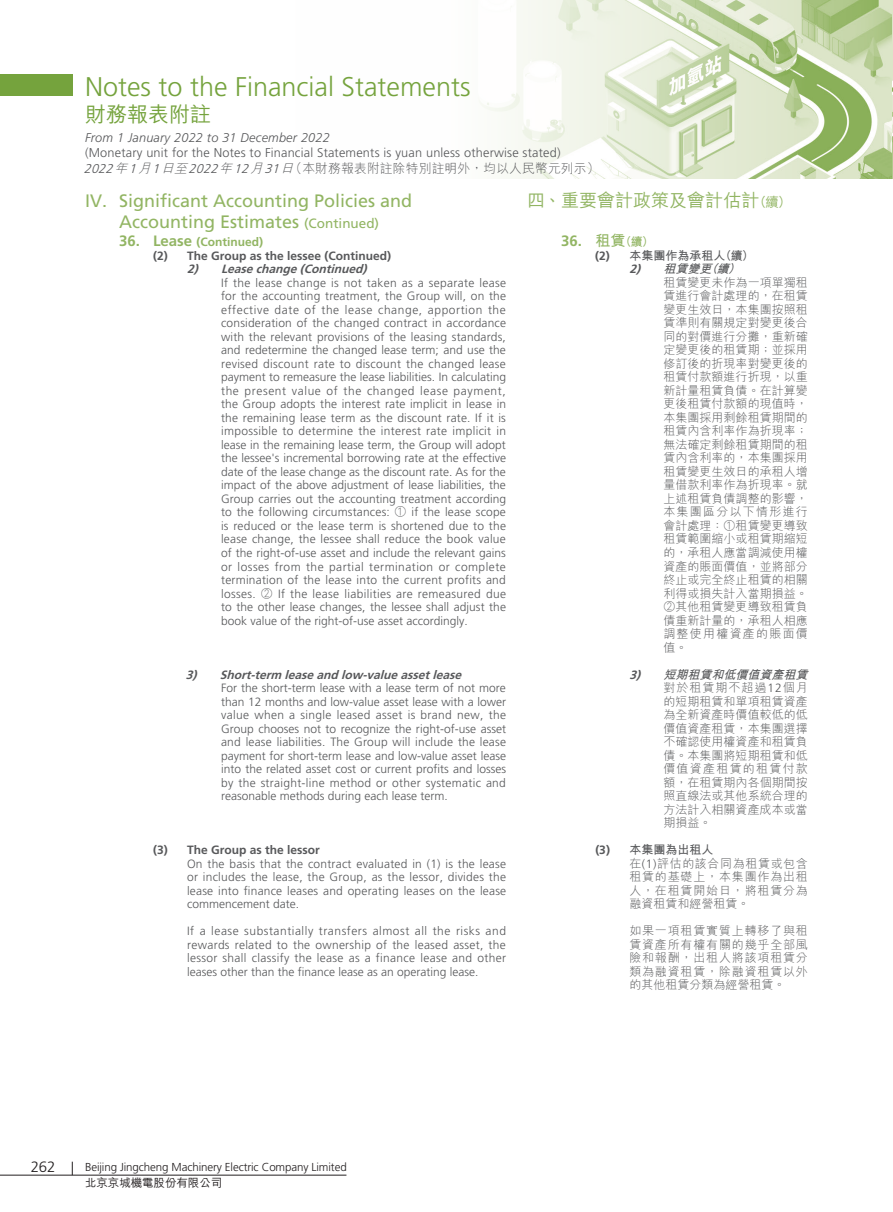
<style>
.page{position:relative;width:893px;height:1212px;background:#fff}
.page>*{position:absolute;margin:0;border:0;box-sizing:border-box;transform-origin:0 0}
.t1{font:300 27px "Frutiger LT Std";color:#75a33d}
.t2{font:500 21px "M Hei HK";color:#75a33d}
.t3{font:18px/21px "Frutiger LT Std";color:#92b563;text-align:center}
.t4{font:500 18px "M Hei HK";color:#92b563}
.t5{font:700 15px "Frutiger LT Std";color:#92b563}
.t6{font:300 15px "Frutiger LT Std";color:#231f20}
.t7{font:300 12.75px "Frutiger LT Std";letter-spacing:.015em;color:#57585a}
.t8{font:300 12.75px "M Hei HK";letter-spacing:.015em;color:#57585a}
.t9{font:italic 300 12.75px "Frutiger LT Std";letter-spacing:.015em;color:#57585a}
.t10{font:300 12px/13.5px "Frutiger LT Std";color:#57585a;text-align:justify}
.t11{font:300 12px/13.5px "M Hei HK";letter-spacing:.005em;color:#57585a}
.t12{font:700 12px/13.5px "Frutiger LT Std";color:#57585a}
.t13{font:300 12px/13.5px "M Hei HK";letter-spacing:.07em;color:#57585a}
.t14{font:italic 700 12px "Frutiger LT Std";color:#57585a}
.t15{font:700 12px "M Hei HK";color:#57585a}
.t16{font:300 11.55px "Frutiger LT Std";letter-spacing:-.01em;color:#231f20}
.t17{font:500 11.55px "M Hei HK";letter-spacing:-.01em;color:#231f20}
.s1{font-family:"Frutiger LT Std";font-style:italic}
.s2{font-style:italic}
.s3{font-size:13.5px}
.s4{font-size:15px;color:#92b563}
.s5{color:#92b563}
.s6{font-family:"M Hei HK"}
.s7{font-family:"M Hei HK";font-size:12px}
.s8{font-family:"Frutiger LT Std"}
.s9{font-family:"Frutiger LT Std";font-weight:700;font-style:italic}
.s10{font-weight:700;font-style:italic}
.s11{font-family:"Frutiger LT Std";font-weight:700}
.s12{font-weight:700}
</style>
<div class="page">
<img style="left:479px;top:0;width:414px;height:179px">
<div style="left:0;top:74px;width:72px;height:21px;background:#75a33d"></div>
<svg style="left:72px;top:1161px;width:1px;height:14px"></svg>
<hr style="left:0;top:1175px;width:346px;height:1px;background:#231f20">
<h1 class="t1" style="left:85px;top:71px;width:387px">Notes to the Financial Statements</h1>
<h2 class="t2" style="left:85px;top:99px;width:127px">財務報表附註</h2>
<p class="t9" style="left:85px;top:130px;width:246px">From 1 January 2022 to 31 December 2022</p>
<p class="t7" style="left:85px;top:146px;width:477px">(Monetary unit for the Notes to Financial Statements is yuan unless otherwise stated)</p>
<p class="t8" style="left:84px;top:159px;width:517px"><span class="s1">2022</span><span class="s2">年</span><span class="s1">1</span><span class="s2">月</span><span class="s1">1</span><span class="s2">日至</span><span class="s1">2022</span><span class="s2">年</span><span class="s1">12</span><span class="s2">月</span><span class="s1">31</span><span class="s2">日</span>（本財務報表附註除特別註明外，均以人民幣元列示）</p>
<h3 class="t3" style="left:85px;top:191px;width:329px">IV. Significant Accounting Policies and<br>Accounting Estimates <span class="s3">(Continued)</span></h3>
<p class="t12" style="left:153px;top:236px;width:240px;text-indent:-34px"><span class="s4">36. Lease</span> <span class="s5">(Continued)<br></span>(2) The Group as the lessee (Continued)</p>
<p class="t14" style="left:187px;top:262px;width:185px">2) Leasechange(Continued)</p>
<p class="t10" style="left:221px;top:276px;width:287px">If the lease change is not taken as a separate lease for the accounting treatment, the Group will, on the effective date of the lease change, apportion the consideration of the changed contract in accordance with the relevant provisions of the leasing standards, and redetermine the changed lease term; and use the revised discount rate to discount the changed lease payment to remeasure the lease liabilities. In calculating the present value of the changed lease payment, the Group adopts the interest rate implicit in lease in the remaining lease term as the discount rate. If it is impossible to determine the interest rate implicit in lease in the remaining lease term, the Group will adopt the lessee's incremental borrowing rate at the effective date of the lease change as the discount rate. As for the impact of the above adjustment of lease liabilities, the Group carries out the accounting treatment according to the following circumstances: <span class="s6">①</span> if the lease scope is reduced or the lease term is shortened due to the lease change, the lessee shall reduce the book value of the right-of-use asset and include the relevant gains or losses from the partial termination or complete termination of the lease into the current profits and losses. <span class="s6">②</span> If the lease liabilities are remeasured due to the other lease changes, the lessee shall adjust the book value of the right-of-use asset accordingly.</p>
<p class="t14" style="left:186px;top:667px;width:281px">3) Short-term leaseand low-valueassetlease</p>
<p class="t10" style="left:221px;top:681px;width:287px">For the short-term lease with a lease term of not more than 12 months and low-value asset lease with a lower value when a single leased asset is brand new, the Group chooses not to recognize the right-of-use asset and lease liabilities. The Group will include the lease payment for short-term lease and low-value asset lease into the related asset cost or current profits and losses by the straight-line method or other systematic and reasonable methods during each lease term.</p>
<p class="t12" style="left:153px;top:843px;width:168px">(3) The Group as the lessor</p>
<p class="t10" style="left:187px;top:857px;width:321px">On the basis that the contract evaluated in (1) is the lease or includes the lease, the Group, as the lessor, divides the lease into finance leases and operating leases on the lease commencement date.</p>
<p class="t10" style="left:187px;top:924px;width:320px">If a lease substantially transfers almost all the risks and rewards related to the ownership of the leased asset, the lessor shall classify the lease as a finance lease and other leases other than the finance lease as an operating lease.</p>
<h3 class="t4" style="left:527px;top:188px;width:266px">四、重要會計政策及會計估計<span class="s3">（續）</span></h3>
<p class="t5" style="left:561px;top:232px;width:94px">36. <span class="s6">租賃</span><span class="s7">（續）</span></p>
<p class="t15" style="left:595px;top:247px;width:160px"><span class="s8">(2)</span> 本集團作為承租人（續）</p>
<p class="t11" style="left:663px;top:262px;width:146px;text-indent:-34px"><span class="s9">2)</span> <span class="s10">租賃變更（續）<br></span>租賃變更未作為一項單獨租賃進行會計處理的，在租賃變更生效日，本集團按照租賃準則有關規定對變更後合同的對價進行分攤，重新確定變更後的租賃期；並採用修訂後的折現率對變更後的租賃付款額進行折現，以重新計量租賃負債。在計算變更後租賃付款額的現值時，本集團採用剩餘租賃期間的租賃內含利率作為折現率；無法確定剩餘租賃期間的租賃內含利率的，本集團採用租賃變更生效日的承租人增量借款利率作為折現率。就上述租賃負債調整的影響，本集團區分以下情形進行會計處理：①租賃變更導致租賃範圍縮小或租賃期縮短的，承租人應當調減使用權資產的賬面價值，並將部分終止或完全終止租賃的相關利得或損失計入當期損益。<br>②其他租賃變更導致租賃負債重新計量的，承租人相應調整使用權資產的賬面價值。</p>
<p class="t11" style="left:663px;top:667px;width:150px;text-indent:-34px"><span class="s9">3)</span> <span class="s10">短期租賃和低價值資產租賃</span>對於租賃期不超過<span class="s8">12</span>個月的短期租賃和單項租賃資產為全新資產時價值較低的低價值資產租賃，本集團選擇不確認使用權資產和租賃負債。本集團將短期租賃和低價值資產租賃的租賃付款額，在租賃期內各個期間按照直線法或其他系統合理的方法計入相關資產成本或當期損益。</p>
<p class="t13" style="left:629px;top:842px;width:180px;text-indent:-34px"><span class="s11">(3)</span> <span class="s12">本集團為出租人<br></span>在<span class="s8">(1)</span>評估的該合同為租賃或包含租賃的基礎上，本集團作為出租人，在租賃開始日，將租賃分為融資租賃和經營租賃。</p>
<p class="t11" style="left:629px;top:923px;width:180px;text-align:justify">如果一項租賃實質上轉移了與租賃資產所有權有關的幾乎全部風險和報酬，出租人將該項租賃分類為融資租賃，除融資租賃以外的其他租賃分類為經營租賃。</p>
<p class="t6" style="left:31px;top:1158px;width:26px">262</p>
<p class="t16" style="left:85px;top:1160px;width:263px">Beijing Jingcheng Machinery Electric Company Limited</p>
<p class="t17" style="left:85px;top:1174px;width:139px">北京京城機電股份有限公司</p>
</div>
